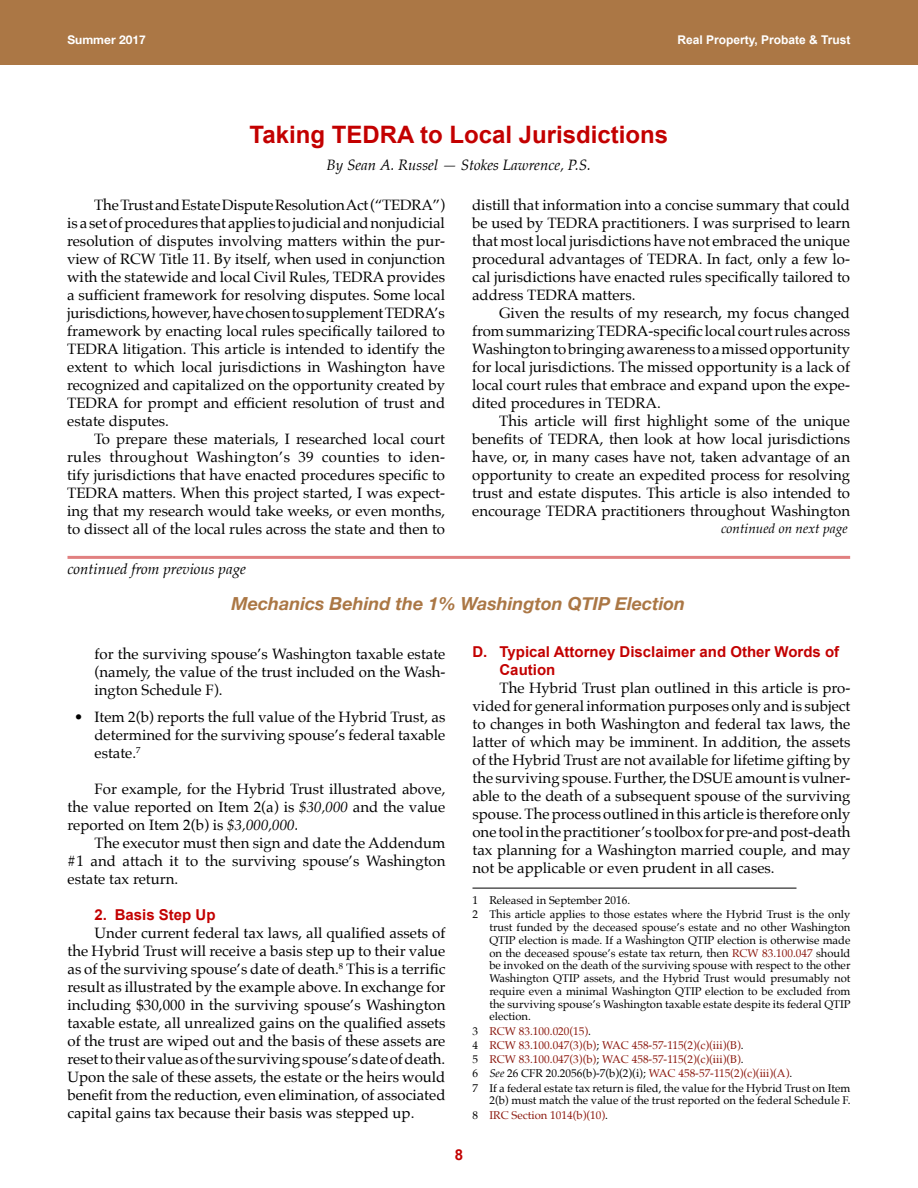
<style>
.page{position:relative;width:918px;height:1188px;background:#fff}
.page>*{position:absolute;margin:0;border:0;box-sizing:border-box;transform-origin:0 0}
.title_new_column{font:700 24px "Arial";color:#c30000}
.title_continue{font:italic 700 18px "Helvetica Neue";color:#ab7745}
.body{font:15px/18px "Palatino";color:#000;text-align:justify}
.bodywsp{font:15px/18px "Palatino";color:#000;text-align:justify}
.bullet{font:15px/18px "Palatino";color:#000;text-align:justify}
.outline1{font:700 15px/18px "Arial";color:#c30000}
.byline{font:italic 15px "Palatino";color:#000}
.continued_from{font:italic 15px "Palatino";color:#000}
.outline2{font:700 15px "Arial";color:#c30000}
.continued_on{font:italic 13.5px "Palatino";color:#000}
.t1{font:700 12px "Arial";color:#fff}
.t2{font:700 12px "Helvetica Neue";color:#fff}
.footnote{font:11.25px/12.8px "Palatino";color:#000;text-align:justify}
.footnote-2{font:11.25px "Palatino";color:#8b180e}
.footnote1st{font:11.25px "Palatino";color:#000}
.s1{font-style:italic}
.s2{color:#8b180e}
.s3{color:#000}
</style>
<div class="page">
<div style="left:0;top:0;width:918px;height:65px;background:#ab7745"></div>
<hr style="left:68px;top:556px;width:782px;height:3px;background:#e18080">
<hr style="left:472px;top:888px;width:324px;height:1px;background:#000">
<p class="t2" style="left:68px;top:30px;width:80px">Summer 2017</p>
<p class="t1" style="left:677px;top:32px;width:175px">Real Property, Probate &amp; Trust</p>
<p class="title_new_column" style="left:249px;top:119px;width:420px">Taking TEDRA to Local Jurisdictions</p>
<p class="byline" style="left:327px;top:152px;width:266px">By Sean A. Russel — Stokes Lawrence, P.S.</p>
<p class="bodywsp" style="left:67px;top:196px;width:380px;text-indent:27px">The Trust and Estate Dispute Resolution Act (“TEDRA”) is a set of procedures that applies to judicial and nonjudicial resolution of disputes involving matters within the pur&shy;view of RCW Title 11. By itself, when used in conjunction with the statewide and local Civil Rules, TEDRA provides a sufficient framework for resolving disputes. Some local jurisdictions, however, have chosen to supplement TEDRA’s framework by enacting local rules specifically tailored to TEDRA litigation. This article is intended to identify the extent to which local jurisdictions in Washington have recognized and capitalized on the opportunity created by TEDRA for prompt and efficient resolution of trust and estate disputes.</p>
<p class="body" style="left:67px;top:430px;width:380px;text-indent:27px">To prepare these materials, I researched local court rules throughout Washington’s 39 counties to iden&shy;tify jurisdictions that have enacted procedures specific to TEDRA matters. When this project started, I was expect&shy;ing that my research would take weeks, or even months, to dissect all of the local rules across the state and then to</p>
<p class="body" style="left:472px;top:196px;width:380px">distill that information into a concise summary that could be used by TEDRA practitioners. I was surprised to learn that most local jurisdictions have not embraced the unique procedural advantages of TEDRA. In fact, only a few lo&shy;cal jurisdictions have enacted rules specifically tailored to address TEDRA matters.</p>
<p class="body" style="left:472px;top:304px;width:380px;text-indent:27px">Given the results of my research, my focus changed from summarizing TEDRA-specific local court rules across Washington to bringing awareness to a missed opportunity for local jurisdictions. The missed opportunity is a lack of local court rules that embrace and expand upon the expe&shy;dited procedures in TEDRA.</p>
<p class="body" style="left:472px;top:412px;width:380px;text-indent:27px">This article will first highlight some of the unique benefits of TEDRA, then look at how local jurisdictions have, or, in many cases have not, taken advantage of an opportunity to create an expedited process for resolving trust and estate disputes. This article is also intended to encourage TEDRA practitioners throughout Washington</p>
<p class="continued_on" style="left:721px;top:517px;width:128px">continued on next page</p>
<p class="continued_from" style="left:68px;top:556px;width:180px">continued from previous page</p>
<p class="title_continue" style="left:231px;top:590px;width:455px">Mechanics Behind the 1% Washington QTIP Election</p>
<p class="bullet" style="left:94px;top:645px;width:352px">for the surviving spouse’s Washington taxable estate (namely, the value of the trust included on the Wash&shy;ington Schedule F).</p>
<p class="bullet" style="left:94px;top:708px;width:352px;text-indent:-20px">• Item 2(b) reports the full value of the Hybrid Trust, as determined for the surviving spouse’s federal taxable estate.<sup>7</sup></p>
<p class="bodywsp" style="left:68px;top:780px;width:379px;text-indent:27px">For example, for the Hybrid Trust illustrated above, the value reported on Item 2(a) is <span class="s1">$30,000</span> and the value reported on Item 2(b) is <span class="s1">$3,000,000.</span></p>
<p class="body" style="left:68px;top:834px;width:380px;text-indent:27px">The executor must then sign and date the Addendum #1 and attach it to the surviving spouse’s Washington estate tax return.</p>
<p class="outline2" style="left:94px;top:905px;width:123px">2. Basis Step Up</p>
<p class="body" style="left:68px;top:924px;width:380px;text-indent:27px">Under current federal tax laws, all qualified assets of the Hybrid Trust will receive a basis step up to their value as of the surviving spouse’s date of death.<sup>8</sup> This is a terrific result as illustrated by the example above. In exchange for including $30,000 in the surviving spouse’s Washington taxable estate, all unrealized gains on the qualified assets of the trust are wiped out and the basis of these assets are reset to their value as of the surviving spouse’s date of death.<br>Upon the sale of these assets, the estate or the heirs would benefit from the reduction, even elimination, of associated capital gains tax because their basis was stepped up.</p>
<p class="outline1" style="left:500px;top:644px;width:341px;text-indent:-27px">D. Typical Attorney Disclaimer and Other Words of<br>Caution</p>
<p class="body" style="left:472px;top:679px;width:380px;text-indent:27px">The Hybrid Trust plan outlined in this article is pro&shy;vided for general information purposes only and is subject to changes in both Washington and federal tax laws, the latter of which may be imminent. In addition, the assets of the Hybrid Trust are not available for lifetime gifting by the surviving spouse. Further, the DSUE amount is vulner&shy;able to the death of a subsequent spouse of the surviving spouse. The process outlined in this article is therefore only one tool in the practitioner’s toolbox for pre-and post-death tax planning for a Washington married couple, and may not be applicable or even prudent in all cases.</p>
<p class="footnote1st" style="left:472px;top:891px;width:159px">1 Released in September 2016.</p>
<p class="footnote" style="left:489px;top:908px;width:363px;text-indent:-17px">2 This article applies to those estates where the Hybrid Trust is the only trust funded by the deceased spouse’s estate and no other Washington QTIP election is made. If a Washington QTIP election is otherwise made on the deceased spouse’s estate tax return, then <span class="s2">RCW 83.100.047</span> should be invoked on the death of the surviving spouse with respect to the other Washington QTIP assets, and the Hybrid Trust would presumably not require even a minimal Washington QTIP election to be excluded from the surviving spouse’s Washington taxable estate despite its federal QTIP election.</p>
<p class="footnote-2" style="left:472px;top:1021px;width:120px"><span class="s3">3</span> RCW 83.100.020(15)<span class="s3">.</span></p>
<p class="footnote-2" style="left:472px;top:1036px;width:273px"><span class="s3">4</span> RCW 83.100.047(3)(b)<span class="s3">;</span> WAC 458-57-115(2)(c)(iii)(B)<span class="s3">.</span></p>
<p class="footnote-2" style="left:472px;top:1050px;width:273px"><span class="s3">5</span> RCW 83.100.047(3)(b)<span class="s3">;</span> WAC 458-57-115(2)(c)(iii)(B)<span class="s3">.</span></p>
<p class="footnote" style="left:472px;top:1067px;width:321px">6 <span class="s1">See</span> 26 CFR 20.2056(b)-7(b)(2)(i); <span class="s2">WAC 458-57-115(2)(c)(iii)(A)</span>.</p>
<p class="footnote" style="left:472px;top:1081px;width:379px;text-align:right">7 If a federal estate tax return is filed, the value for the Hybrid Trust on Item<br>2(b) must match the value of the trust reported on the federal Schedule F.</p>
<p class="footnote-2" style="left:472px;top:1105px;width:137px"><span class="s3">8</span> IRC Section 1014(b)(10)<span class="s3">.</span></p>
<p class="outline1" style="left:455px;top:1147px;width:10px">8</p>
</div>
